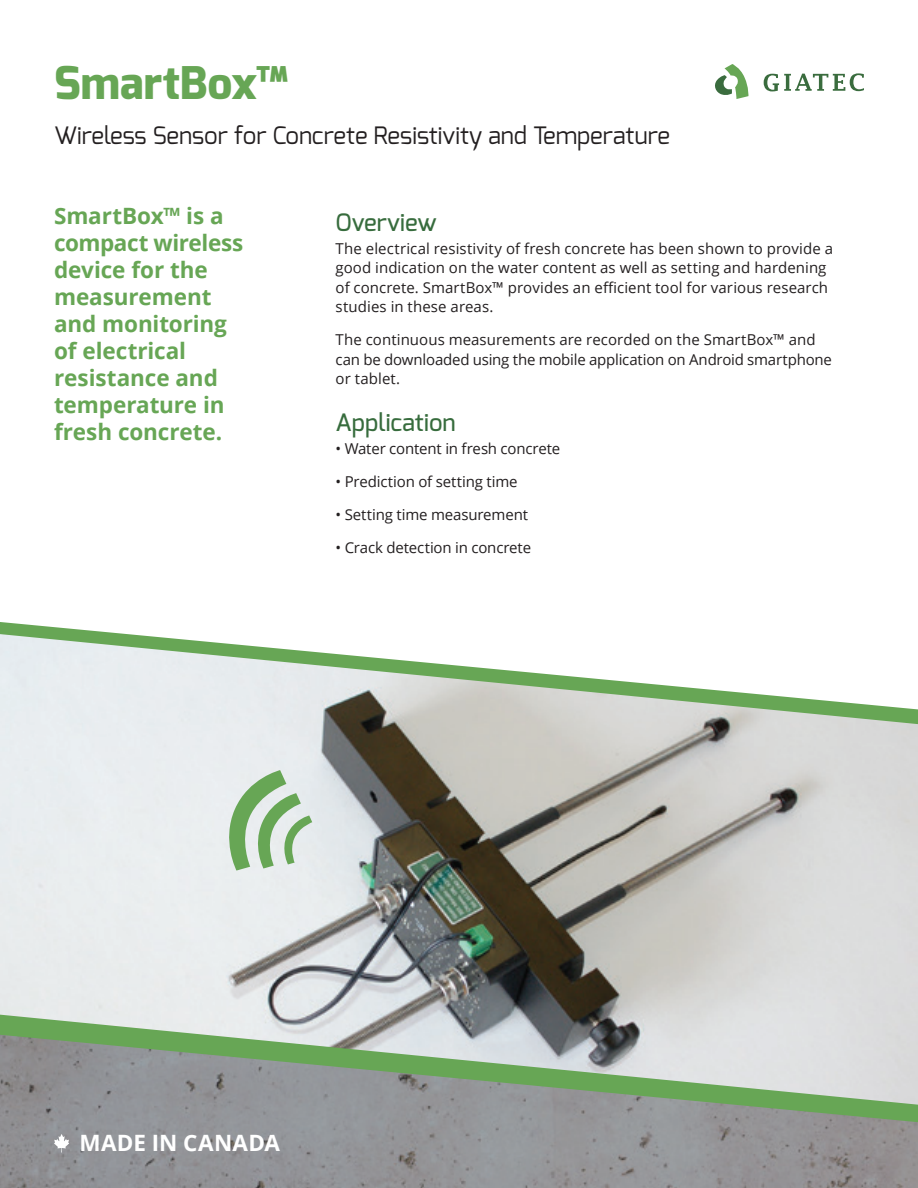
<style>
.page{position:relative;width:918px;height:1188px;background:#fff}
.page>*{position:absolute;margin:0;border:0;box-sizing:border-box;transform-origin:0 0}
.t1{font:800 45px "Exo";letter-spacing:.005em;color:#67a655}
.t2{font:24px "Exo";color:#231f20}
.t3{font:500 24px "Exo";color:#376c3d}
.t4{font:700 22.5px/27px "Open Sans";letter-spacing:-.005em;color:#67a655}
.t5{font:700 22.5px "Open Sans";letter-spacing:.01em;color:#fff}
.t6{font:15px/19.5px "Open Sans";letter-spacing:.005em;color:#231f20}
</style>
<div class="page">
<img style="left:0;top:1122px;width:918px;height:66px">
<svg style="left:54px;top:1134px;width:15px;height:18px"></svg>
<svg style="left:764px;top:73px;width:100px;height:18px"></svg>
<svg style="left:715px;top:64px;width:34px;height:35px"></svg>
<svg style="left:0;top:622px;width:918px;height:500px"></svg>
<img style="left:0;top:634px;width:918px;height:471px">
<svg style="left:221px;top:770px;width:91px;height:101px;background:#bad3b7"></svg>
<h1 class="t1" style="left:54px;top:54px;width:235px">SmartBox™</h1>
<h2 class="t2" style="left:54px;top:120px;width:618px">Wireless Sensor for Concrete Resistivity and Temperature</h2>
<h3 class="t4" style="left:54px;top:201px;width:191px">SmartBox™ is a compact wireless device for the measurement and monitoring of electrical resistance and temperature in fresh concrete.</h3>
<h2 class="t3" style="left:336px;top:207px;width:103px">Overview</h2>
<p class="t6" style="left:336px;top:238px;width:499px">The electrical resistivity of fresh concrete has been shown to provide a good indication on the water content as well as setting and hardening of concrete. SmartBox™ provides an efficient tool for various research studies in these areas.</p>
<p class="t6" style="left:336px;top:330px;width:498px">The continuous measurements are recorded on the SmartBox™ and can be downloaded using the mobile application on Android smartphone or tablet.</p>
<h2 class="t3" style="left:336px;top:407px;width:122px">Application</h2>
<p class="t6" style="left:336px;top:438px;width:226px">• Water content in fresh concrete</p>
<p class="t6" style="left:336px;top:471px;width:184px">• Prediction of setting time</p>
<p class="t6" style="left:336px;top:504px;width:194px">• Setting time measurement</p>
<p class="t6" style="left:336px;top:537px;width:197px">• Crack detection in concrete</p>
<h3 class="t5" style="left:80px;top:1127px;width:202px">MADE IN CANADA</h3>
</div>
